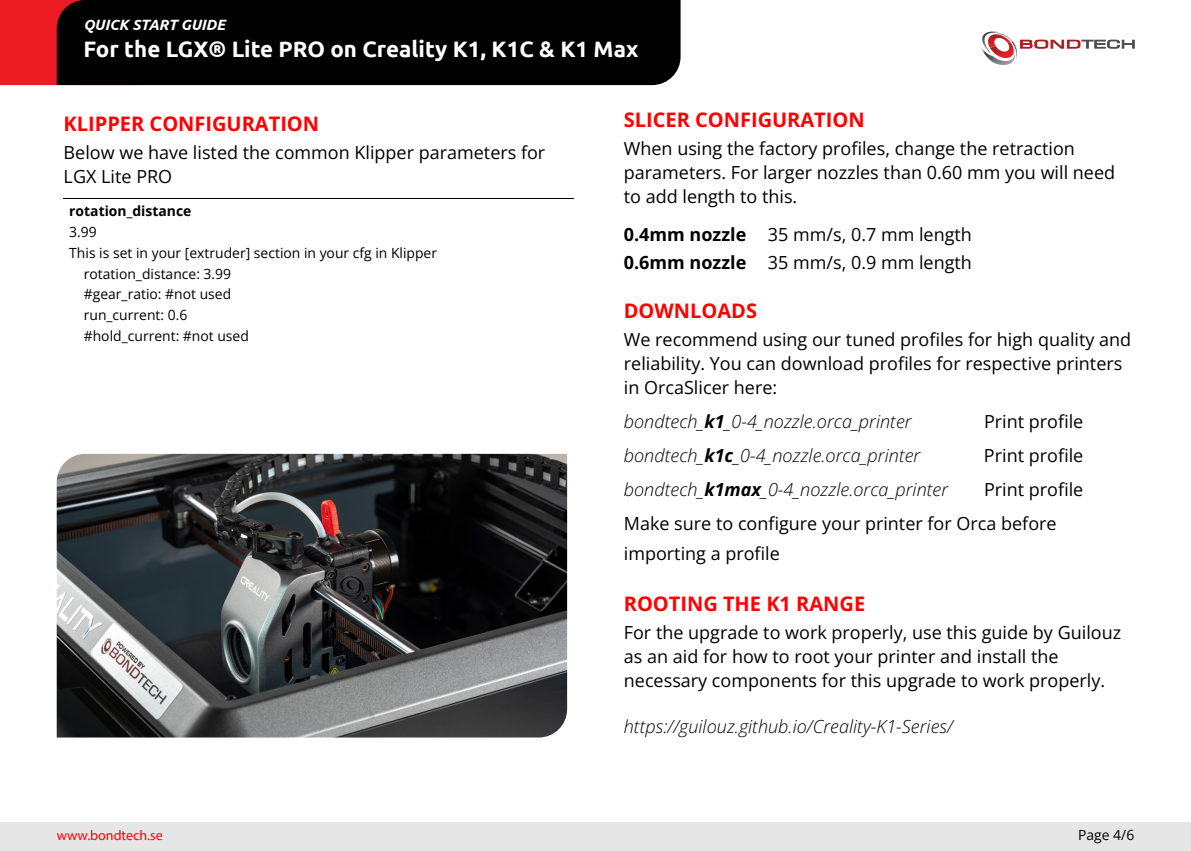
<style>
.page{position:relative;width:1191px;height:851px;background:#fff}
.page>*{position:absolute;margin:0;border:0;box-sizing:border-box;transform-origin:0 0}
.t1{font:700 22.4px "Ubuntu";color:#fff}
.t2{font:700 20px "Open Sans";color:#f00}
.t3{font:18px/24px "Open Sans";color:#000}
.t4{font:italic 300 18px "Open Sans";color:#000}
.t5{font:italic 700 14.8px "Ubuntu";color:#fff}
.t6{font:14px "Open Sans";color:#000}
.t7{font:700 14px "Open Sans";color:#000}
.t8{font:14px "Myriad Pro";color:#f00}
.s1{font-weight:700}
</style>
<div class="page">
<div style="left:0;top:822px;width:1191px;height:28px;background:#e6e6e6"></div>
<img style="left:57px;top:454px;width:510px;height:283px">
<hr style="left:64px;top:198px;width:510px;height:1px;background:#000">
<div style="left:0;top:0;width:57px;height:85px;background:#ed1c24"></div>
<div style="left:57px;top:0;width:623px;height:85px;background:#000"></div>
<svg style="left:981px;top:32px;width:153px;height:33px"></svg>
<p class="t5" style="left:83px;top:16px;width:143px">QUICK START GUIDE</p>
<p class="t1" style="left:83px;top:35px;width:556px">For the LGX® Lite PRO on Creality K1, K1C &amp; K1 Max</p>
<p class="t2" style="left:64px;top:109px;width:257px">KLIPPER CONFIGURATION</p>
<p class="t3" style="left:64px;top:140px;width:483px">Below we have listed the common Klipper parameters for<br>LGX Lite PRO</p>
<p class="t7" style="left:69px;top:201px;width:124px">rotation_distance</p>
<p class="t6" style="left:69px;top:222px;width:29px">3.99</p>
<p class="t6" style="left:69px;top:243px;width:369px">This is set in your [extruder] section in your cfg in Klipper</p>
<p class="t6" style="left:84px;top:264px;width:149px">rotation_distance: 3.99</p>
<p class="t6" style="left:84px;top:284px;width:149px">#gear_ratio: #not used</p>
<p class="t6" style="left:84px;top:305px;width:105px">run_current: 0.6</p>
<p class="t6" style="left:84px;top:326px;width:167px">#hold_current: #not used</p>
<p class="t2" style="left:624px;top:105px;width:242px">SLICER CONFIGURATION</p>
<p class="t3" style="left:624px;top:136px;width:493px">When using the factory profiles, change the retraction parameters. For larger nozzles than 0.60 mm you will need to add length to this.</p>
<p class="t3" style="left:624px;top:220px;width:350px;line-height:28px"><span class="s1">0.4mm nozzle</span> 35 mm/s, 0.7 mm length<br><span class="s1">0.6mm nozzle</span> 35 mm/s, 0.9 mm length</p>
<p class="t2" style="left:624px;top:296px;width:135px">DOWNLOADS</p>
<p class="t3" style="left:624px;top:326px;width:509px">We recommend using our tuned profiles for high quality and reliability. You can download profiles for respective printers in OrcaSlicer here:</p>
<p class="t4" style="left:624px;top:408px;width:289px">bondtech_<span class="s1">k1</span>_0-4_nozzle.orca_printer</p>
<p class="t3" style="left:984px;top:408px;width:101px">Print profile</p>
<p class="t4" style="left:624px;top:442px;width:298px">bondtech_<span class="s1">k1c</span>_0-4_nozzle.orca_printer</p>
<p class="t3" style="left:984px;top:442px;width:101px">Print profile</p>
<p class="t4" style="left:624px;top:476px;width:326px">bondtech_<span class="s1">k1max</span>_0-4_nozzle.orca_printer</p>
<p class="t3" style="left:624px;top:471px;width:461px;line-height:34px;text-indent:360px">Print profile<br>Make sure to configure your printer for Orca before</p>
<p class="t3" style="left:624px;top:540px;width:157px">importing a profile</p>
<p class="t2" style="left:624px;top:589px;width:243px">ROOTING THE K1 RANGE</p>
<p class="t3" style="left:624px;top:620px;width:499px">For the upgrade to work properly, use this guide by Guilouz as an aid for how to root your printer and install the necessary components for this upgrade to work properly.</p>
<p class="t4" style="left:624px;top:713px;width:331px">https://guilouz.github.io/Creality-K1-Series/</p>
<p class="t8" style="left:57px;top:827px;width:107px">www.bondtech.se</p>
<p class="t6" style="left:1078px;top:825px;width:58px">Page 4/6</p>
</div>
